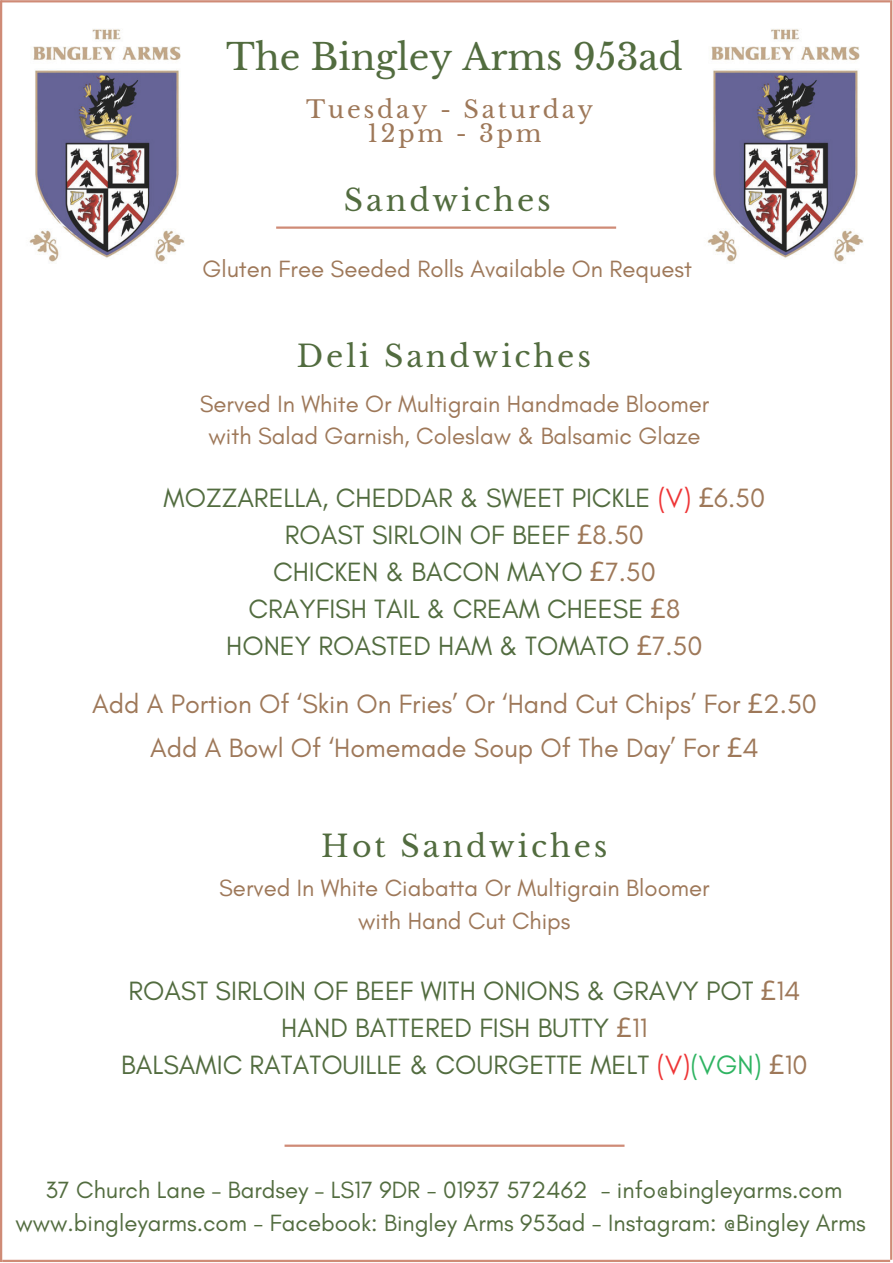
<style>
.page{position:relative;width:893px;height:1263px;background:#fff}
.page>*{position:absolute;margin:0;border:0;box-sizing:border-box;transform-origin:0 0}
.t1{font:36px "Libre Baskerville";color:#526c3f}
.t2{font:30px "Libre Baskerville";letter-spacing:.1em;color:#526c3f}
.t3{font:27px/37px "Glacial Indifference";color:#526c3f;text-align:center}
.t4{font:27px "Glacial Indifference";color:#9e7859}
.t5{font:24px/32.5px "Glacial Indifference";color:#9e7859;text-align:center}
.t6{font:24px/32.5px "Glacial Indifference";color:#526c3f;text-align:center}
.t7{font:24px/23.5px "Libre Baskerville";letter-spacing:.115em;color:#9e7859;text-align:center}
.s1{color:#ee3536}
.s2{font-family:"Noto Sans";color:#9e7859}
.s3{color:#9e7859}
.s4{font-family:"Noto Sans"}
.s5{color:#2fb462}
</style>
<div class="page">
<hr style="left:1px;top:0;width:889px;height:2px;background:#cf8b76">
<hr style="left:0;top:0;width:2px;height:1262px;background:#cf8b76">
<hr style="left:2px;top:1260px;width:888px;height:2px;background:#cf8b76">
<hr style="left:890px;top:0;width:2px;height:1260px;background:#cf8b76">
<hr style="left:276px;top:227px;width:340px;height:2px;background:#cf8b76">
<img style="left:707px;top:29px;width:157px;height:233px">
<img style="left:29px;top:29px;width:156px;height:233px">
<hr style="left:285px;top:1145px;width:339px;height:2px;background:#cf8b76">
<h1 class="t1" style="left:226px;top:35px;width:458px">The Bingley Arms 953ad</h1>
<p class="t7" style="left:306px;top:98px;width:288px">Tuesday - Saturday<br>12pm - 3pm</p>
<p class="t2" style="left:344px;top:182px;width:208px">Sandwiches</p>
<p class="t5" style="left:202px;top:252px;width:491px">Gluten Free Seeded Rolls Available On Request</p>
<p class="t2" style="left:297px;top:338px;width:296px">Deli Sandwiches</p>
<p class="t5" style="left:200px;top:387px;width:511px">Served In White Or Multigrain Handmade Bloomer with Salad Garnish, Coleslaw &amp; Balsamic Glaze</p>
<p class="t3" style="left:164px;top:479px;width:603px">MOZZARELLA, CHEDDAR &amp; SWEET PICKLE <span class="s1">(V)</span> <span class="s2">£</span><span class="s3">6.50<br></span>ROAST SIRLOIN OF BEEF <span class="s2">£</span><span class="s3">8.50<br></span>CHICKEN &amp; BACON MAYO <span class="s2">£</span><span class="s3">7.50<br></span>CRAYFISH TAIL &amp; CREAM CHEESE <span class="s2">£</span><span class="s3">8<br></span>HONEY ROASTED HAM &amp; TOMATO <span class="s2">£</span><span class="s3">7.50</span></p>
<p class="t4" style="left:92px;top:687px;width:726px">Add A Portion Of ‘Skin On Fries’ Or ‘Hand Cut Chips’ For <span class="s4">£</span>2.50</p>
<p class="t4" style="left:150px;top:731px;width:610px">Add A Bowl Of ‘Homemade Soup Of The Day’ For <span class="s4">£</span>4</p>
<p class="t2" style="left:321px;top:828px;width:288px">Hot Sandwiches</p>
<p class="t5" style="left:219px;top:871px;width:492px">Served In White Ciabatta Or Multigrain Bloomer with Hand Cut Chips</p>
<p class="t3" style="left:121px;top:972px;width:688px">ROAST SIRLOIN OF BEEF WITH ONIONS &amp; GRAVY POT <span class="s2">£</span><span class="s3">14<br></span>HAND BATTERED FISH BUTTY <span class="s2">£</span><span class="s3">11<br></span>BALSAMIC RATATOUILLE &amp; COURGETTE MELT <span class="s1">(V)</span><span class="s5">(VGN)</span> <span class="s2">£</span><span class="s3">10</span></p>
<p class="t6" style="left:15px;top:1174px;width:852px">37 Church Lane – Bardsey – LS17 9DR - 01937 572462 - info@bingleyarms.com www.bingleyarms.com - Facebook: Bingley Arms 953ad - Instagram: @Bingley Arms</p>
</div>
